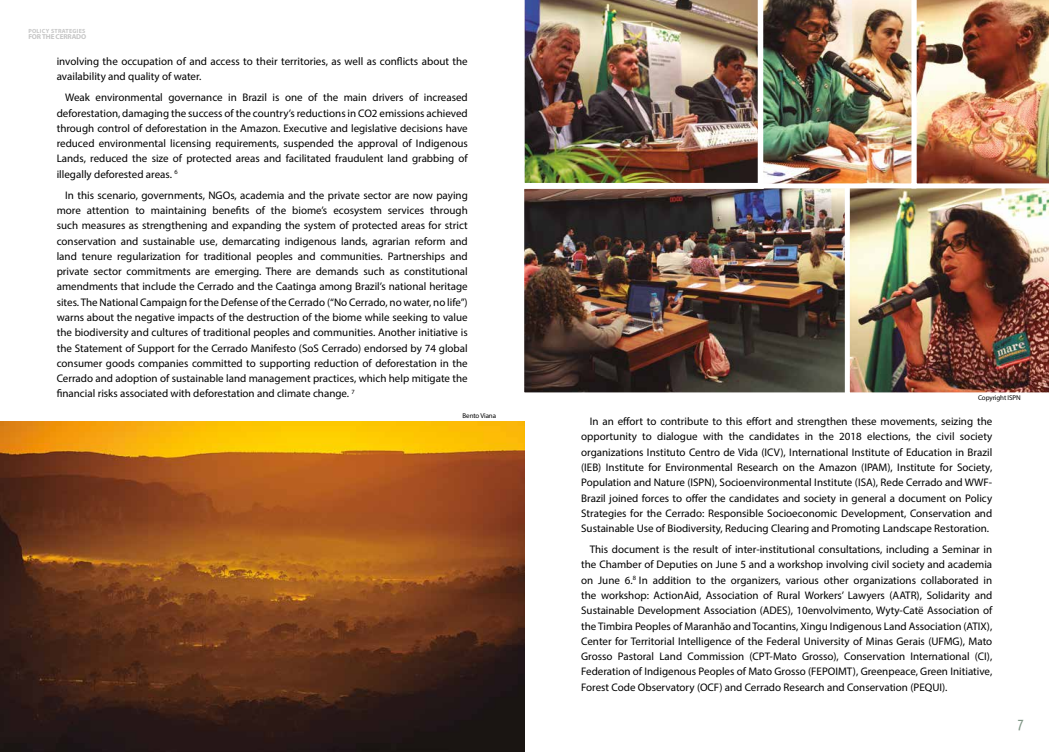
<style>
.page{position:relative;width:1049px;height:752px;background:#fff}
.page>*{position:absolute;margin:0;border:0;box-sizing:border-box;transform-origin:0 0}
.t1{font:15px "Yanone Kaffeesatz";color:#809686}
.t2{font:11px/15.3px "Myriad Pro";color:#000;text-align:justify}
.t3{font:700 7.2px "Myriad Pro";letter-spacing:-.02em;color:#c6c6c6}
.t4{font:7px "Myriad Pro";letter-spacing:-.015em;color:#000}
.t5{font:700 6px "Myriad Pro";letter-spacing:.04em;color:#c6c6c6}
</style>
<div class="page">
<img style="left:0;top:421px;width:524px;height:330px">
<img style="left:525px;top:189px;width:320px;height:202px">
<div style="left:519px;top:183px;width:338px;height:214px;border:5px solid #fff"></div>
<img style="left:845px;top:188px;width:204px;height:209px">
<img style="left:519px;top:0;width:245px;height:189px">
<img style="left:758px;top:0;width:291px;height:188px">
<p class="t5" style="left:28px;top:27px;width:59px">POLICY STRATEGIES</p>
<p class="t3" style="left:28px;top:32px;width:59px">FOR THE CERRADO</p>
<p class="t2" style="left:57px;top:53px;width:413px">involving the occupation of and access to their territories, as well as conflicts about the availability and quality of water.</p>
<p class="t2" style="left:57px;top:90px;width:413px;text-indent:9px">Weak environmental governance in Brazil is one of the main drivers of increased deforestation, damaging the success of the country’s reductions in CO2 emissions achieved through control of deforestation in the Amazon. Executive and legislative decisions have reduced environmental licensing requirements, suspended the approval of Indigenous Lands, reduced the size of protected areas and facilitated fraudulent land grabbing of illegally deforested areas. <sup>6</sup></p>
<p class="t2" style="left:57px;top:187px;width:413px;text-indent:9px">In this scenario, governments, NGOs, academia and the private sector are now paying more attention to maintaining benefits of the biome’s ecosystem services through such measures as strengthening and expanding the system of protected areas for strict conservation and sustainable use, demarcating indigenous lands, agrarian reform and land tenure regularization for traditional peoples and communities. Partnerships and private sector commitments are emerging. There are demands such as constitutional amendments that include the Cerrado and the Caatinga among Brazil’s national heritage sites. The National Campaign for the Defense of the Cerrado (“No Cerrado, no water, no life”) warns about the negative impacts of the destruction of the biome while seeking to value the biodiversity and cultures of traditional peoples and communities. Another initiative is the Statement of Support for the Cerrado Manifesto (SoS Cerrado) endorsed by 74 global consumer goods companies committed to supporting reduction of deforestation in the Cerrado and adoption of sustainable land management practices, which help mitigate the financial risks associated with deforestation and climate change. <sup>7</sup></p>
<p class="t4" style="left:463px;top:411px;width:35px">Bento Viana</p>
<p class="t4" style="left:978px;top:393px;width:44px">Copyright ISPN</p>
<p class="t2" style="left:581px;top:413px;width:413px;text-indent:9px">In an effort to contribute to this effort and strengthen these movements, seizing the opportunity to dialogue with the candidates in the 2018 elections, the civil society organizations Instituto Centro de Vida (ICV), International Institute of Education in Brazil (IEB) Institute for Environmental Research on the Amazon (IPAM), Institute for Society, Population and Nature (ISPN), Socioenvironmental Institute (ISA), Rede Cerrado and WWF-Brazil joined forces to offer the candidates and society in general a document on Policy Strategies for the Cerrado: Responsible Socioeconomic Development, Conservation and Sustainable Use of Biodiversity, Reducing Clearing and Promoting Landscape Restoration.</p>
<p class="t2" style="left:581px;top:541px;width:413px;text-indent:9px">This document is the result of inter-institutional consultations, including a Seminar in the Chamber of Deputies on June 5 and a workshop involving civil society and academia on June 6.<sup>8</sup> In addition to the organizers, various other organizations collaborated in the workshop: ActionAid, Association of Rural Workers’ Lawyers (AATR), Solidarity and Sustainable Development Association (ADES), 10envolvimento, Wyty-Catë Association of the Timbira Peoples of Maranhão and Tocantins, Xingu Indigenous Land Association (ATIX), Center for Territorial Intelligence of the Federal University of Minas Gerais (UFMG), Mato Grosso Pastoral Land Commission (CPT-Mato Grosso), Conservation International (CI), Federation of Indigenous Peoples of Mato Grosso (FEPOIMT), Greenpeace, Green Initiative, Forest Code Observatory (OCF) and Cerrado Research and Conservation (PEQUI).</p>
<h1 class="t1" style="left:1017px;top:714px;width:8px">7</h1>
</div>
